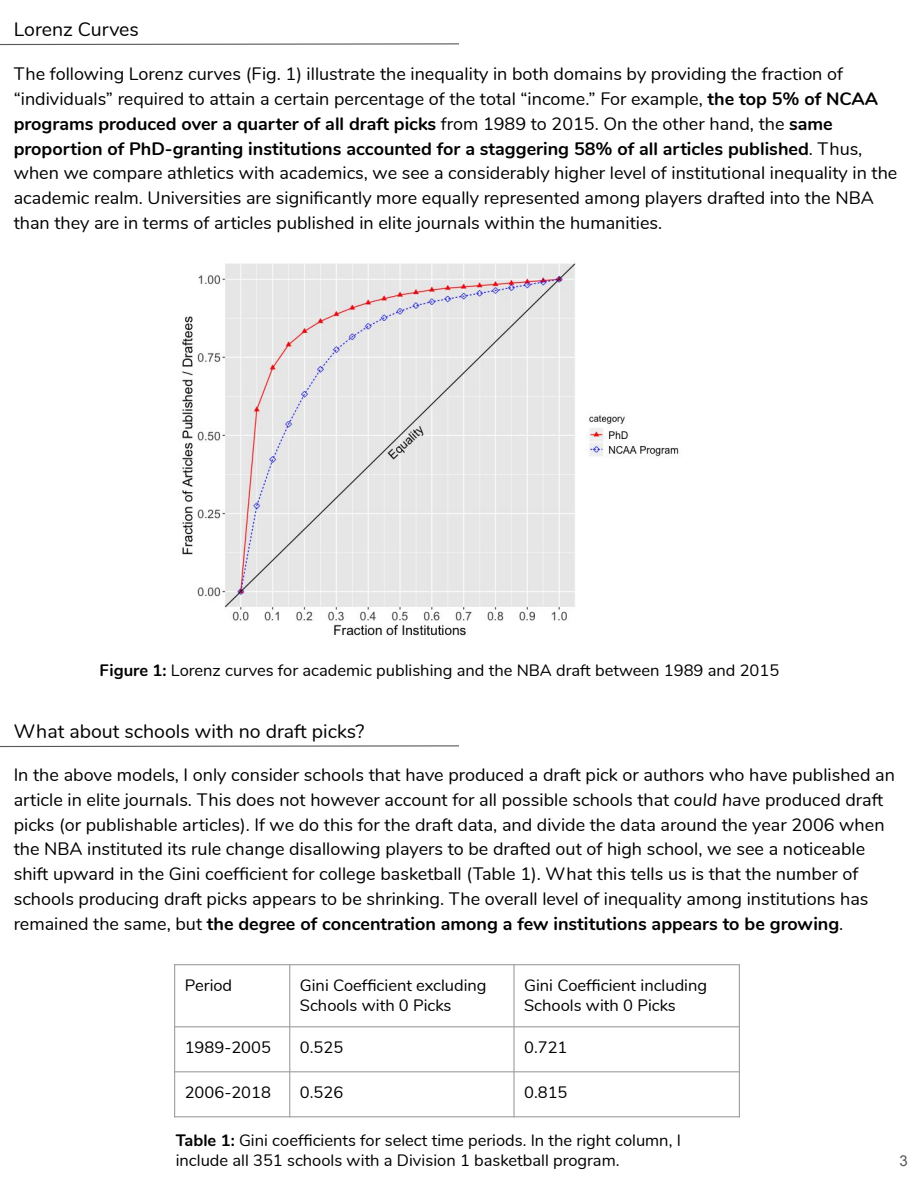
<style>
.page{position:relative;width:918px;height:1188px;background:#fff}
.page>*{position:absolute;margin:0;border:0;box-sizing:border-box;transform-origin:0 0}
.t1{font:19.5px "Nunito";color:#000}
.t2{font:18px/24.8px "Nunito";color:#000}
.t3{font:16.5px/20.2px "Nunito";color:#000}
.t4{font:15px "Arial";color:#595959}
.s1{font-weight:700}
.s2{font-style:italic}
</style>
<div class="page">
<hr style="left:174px;top:964px;width:1px;height:153px;background:#9e9e9e">
<hr style="left:289px;top:964px;width:1px;height:153px;background:#9e9e9e">
<hr style="left:513px;top:964px;width:2px;height:153px;background:#9e9e9e">
<hr style="left:739px;top:964px;width:1px;height:153px;background:#9e9e9e">
<hr style="left:174px;top:964px;width:566px;height:1px;background:#9e9e9e">
<hr style="left:174px;top:1026px;width:566px;height:1px;background:#9e9e9e">
<hr style="left:174px;top:1071px;width:566px;height:1px;background:#9e9e9e">
<hr style="left:174px;top:1116px;width:566px;height:1px;background:#9e9e9e">
<svg style="left:0;top:745px;width:459px;height:3px"></svg>
<svg style="left:0;top:43px;width:459px;height:3px"></svg>
<img style="left:182px;top:263px;width:497px;height:373px">
<p class="t1" style="left:14px;top:16px;width:127px">Lorenz Curves</p>
<p class="t2" style="left:14px;top:62px;width:885px">The following Lorenz curves (Fig. 1) illustrate the inequality in both domains by providing the fraction of “individuals” required to attain a certain percentage of the total “income.” For example, <span class="s1">the top 5% of NCAA programs produced over a quarter of all draft picks</span> from 1989 to 2015. On the other hand, the <span class="s1">same proportion of PhD-granting institutions accounted for a staggering 58% of all articles published</span>. Thus, when we compare athletics with academics, we see a considerably higher level of institutional inequality in the academic realm. Universities are significantly more equally represented among players drafted into the NBA than they are in terms of articles published in elite journals within the humanities.</p>
<p class="t3" style="left:100px;top:660px;width:681px"><span class="s1">Figure 1:</span> Lorenz curves for academic publishing and the NBA draft between 1989 and 2015</p>
<p class="t1" style="left:14px;top:718px;width:352px">What about schools with no draft picks?</p>
<p class="t2" style="left:14px;top:763px;width:883px">In the above models, I only consider schools that have produced a draft pick or authors who have published an article in elite journals. This does not however account for all possible schools that <span class="s2">could have</span> produced draft picks (or publishable articles). If we do this for the draft data, and divide the data around the year 2006 when the NBA instituted its rule change disallowing players to be drafted out of high school, we see a noticeable shift upward in the Gini coefficient for college basketball (Table 1). What this tells us is that the number of schools producing draft picks appears to be shrinking. The overall level of inequality among institutions has remained the same, but <span class="s1">the degree of concentration among a few institutions appears to be growing</span>.</p>
<p class="t3" style="left:185px;top:975px;width:49px">Period</p>
<p class="t3" style="left:300px;top:975px;width:188px">Gini Coefficient excluding<br>Schools with 0 Picks</p>
<p class="t3" style="left:524px;top:975px;width:185px">Gini Coefficient including<br>Schools with 0 Picks</p>
<p class="t3" style="left:185px;top:1037px;width:88px">1989-2005</p>
<p class="t3" style="left:300px;top:1037px;width:45px">0.525</p>
<p class="t3" style="left:524px;top:1037px;width:45px">0.721</p>
<p class="t3" style="left:185px;top:1082px;width:88px">2006-2018</p>
<p class="t3" style="left:300px;top:1082px;width:45px">0.526</p>
<p class="t3" style="left:524px;top:1082px;width:45px">0.815</p>
<p class="t3" style="left:176px;top:1130px;width:507px"><span class="s1">Table 1:</span> Gini coefficients for select time periods. In the right column, I include all 351 schools with a Division 1 basketball program.</p>
<p class="t4" style="left:900px;top:1155px;width:10px">3</p>
</div>
